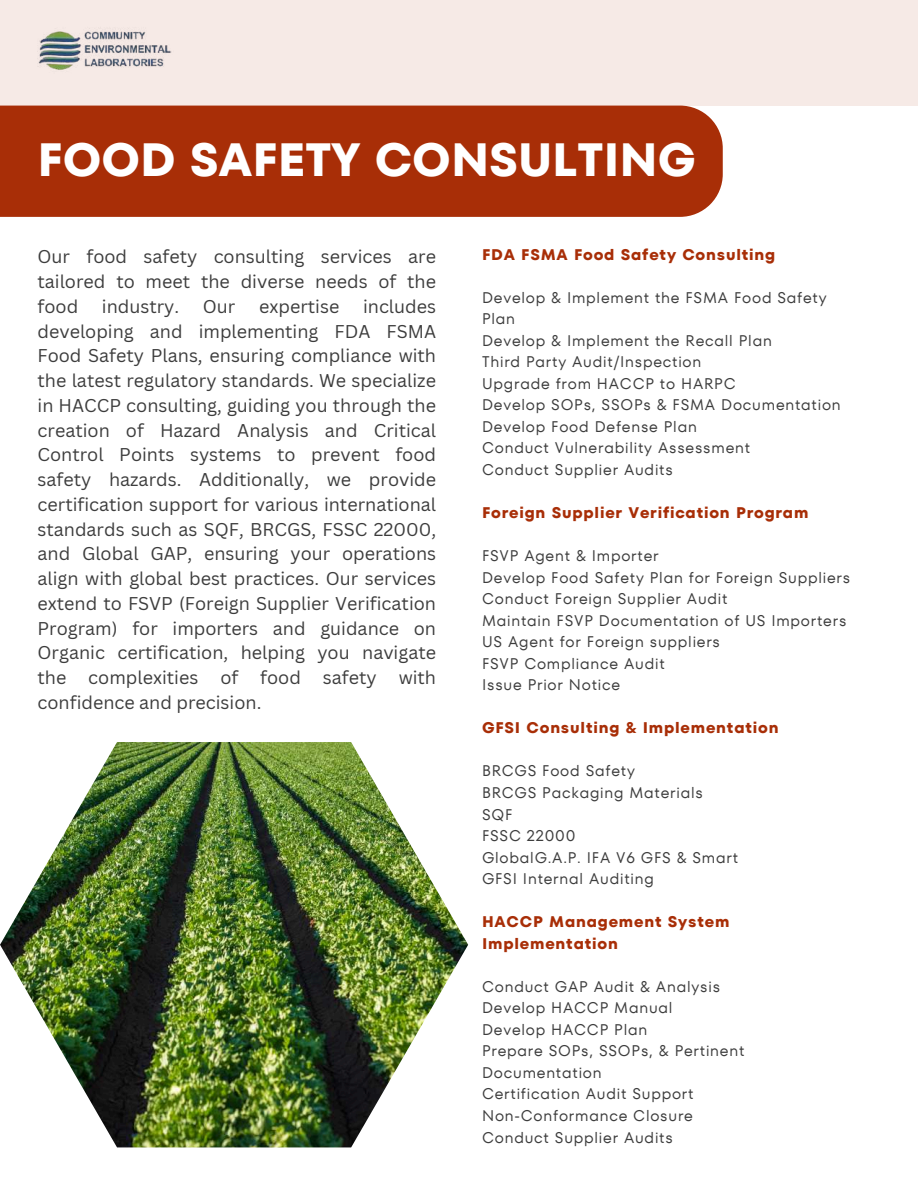
<style>
.page{position:relative;width:918px;height:1188px;background:#fff}
.page>*{position:absolute;margin:0;border:0;box-sizing:border-box;transform-origin:0 0}
.t1{font:700 46.5px "TT Fors";color:#fff}
.t2{font:18px/24.8px "Canva Sans";color:#3d3d3d;text-align:justify}
.t3{font:15.45px/21.6px "TT Fors";letter-spacing:.05em;color:#3d3d3d}
.t4{font:700 15.45px/21.6px "TT Fors";letter-spacing:.05em;color:#a82e07}
</style>
<div class="page">
<div style="left:0;top:106px;width:723px;height:111px;background:#a82e07"></div>
<img style="left:0;top:742px;width:468px;height:405px">
<div style="left:0;top:0;width:918px;height:106px;background:#f6eae6"></div>
<h1 class="t1" style="left:38px;top:127px;width:660px">FOOD SAFETY CONSULTING</h1>
<p class="t2" style="left:38px;top:244px;width:400px">Our food safety consulting services are tailored to meet the diverse needs of the food</p>
<p class="t2" style="left:38px;top:294px;width:400px;text-indent:326px">includes developing and implementing FDA FSMA Food Safety Plans, ensuring compliance with the latest regulatory standards. We specialize in HACCP consulting, guiding you through the creation of Hazard Analysis and Critical Control Points systems to prevent food safety hazards. Additionally, we provide certification support for various international standards such as SQF, BRCGS, FSSC 22000, and Global GAP, ensuring your operations align with global best practices. Our services extend to FSVP (Foreign Supplier Verification Program) for importers and guidance on Organic certification, helping you navigate the complexities of food safety with confidence and precision.</p>
<p class="t2" style="left:102px;top:294px;width:79px">industry.</p>
<p class="t2" style="left:203px;top:294px;width:34px">Our</p>
<p class="t2" style="left:259px;top:294px;width:82px">expertise</p>
<p class="t4" style="left:482px;top:243px;width:295px">FDA FSMA Food Safety Consulting</p>
<p class="t3" style="left:482px;top:287px;width:360px">Develop &amp; Implement the FSMA Food Safety<br>Plan<br>Develop &amp; Implement the Recall Plan<br>Third Party Audit/Inspection<br>Upgrade from HACCP to HARPC<br>Develop SOPs, SSOPs &amp; FSMA Documentation<br>Develop Food Defense Plan<br>Conduct Vulnerability Assessment<br>Conduct Supplier Audits</p>
<p class="t4" style="left:482px;top:502px;width:328px">Foreign Supplier Verification Program</p>
<p class="t3" style="left:482px;top:545px;width:370px">FSVP Agent &amp; Importer<br>Develop Food Safety Plan for Foreign Suppliers<br>Conduct Foreign Supplier Audit<br>Maintain FSVP Documentation of US Importers<br>US Agent for Foreign suppliers<br>FSVP Compliance Audit<br>Issue Prior Notice</p>
<p class="t4" style="left:482px;top:717px;width:298px">GFSI Consulting &amp; Implementation</p>
<p class="t3" style="left:482px;top:760px;width:258px">BRCGS Food Safety<br>BRCGS Packaging Materials<br>SQF<br>FSSC 22000<br>GlobalG.A.P. IFA V6 GFS &amp; Smart<br>GFSI Internal Auditing</p>
<p class="t4" style="left:482px;top:911px;width:249px">HACCP Management System<br>Implementation</p>
<p class="t3" style="left:482px;top:976px;width:264px">Conduct GAP Audit &amp; Analysis<br>Develop HACCP Manual<br>Develop HACCP Plan<br>Prepare SOPs, SSOPs, &amp; Pertinent<br>Documentation<br>Certification Audit Support<br>Non-Conformance Closure<br>Conduct Supplier Audits</p>
</div>
